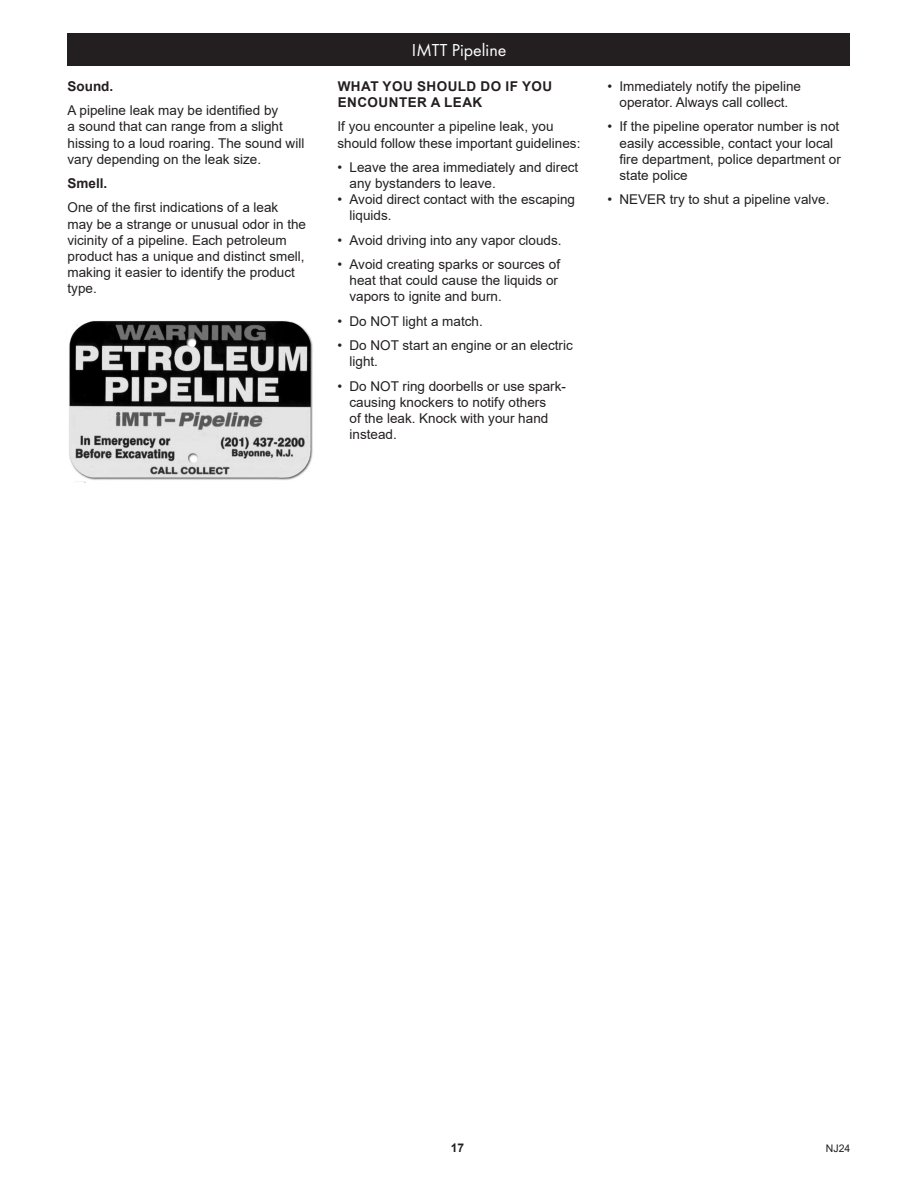
<style>
.page{position:relative;width:918px;height:1188px;background:#fff}
.page>*{position:absolute;margin:0;border:0;box-sizing:border-box;transform-origin:0 0}
.t1{font:18px "Futura PT";color:#fff}
.t2{font:13.5px/16.2px "Arial";color:#231f20}
.t3{font:700 13.5px "Arial";letter-spacing:.035em;color:#231f20}
.t4{font:700 12px "Arial";color:#231f20}
.t5{font:10.5px "Arial";color:#231f20}
</style>
<div class="page">
<div style="left:68px;top:34px;width:782px;height:32px;background:#231f20"></div>
<img style="left:69px;top:321px;width:244px;height:162px">
<p class="t3" style="left:68px;top:77px;width:47px">Sound.</p>
<p class="t2" style="left:68px;top:102px;width:238px">A pipeline leak may be identified by<br>a sound that can range from a slight hissing to a loud roaring. The sound will vary depending on the leak size.</p>
<p class="t3" style="left:68px;top:174px;width:41px">Smell.</p>
<p class="t2" style="left:68px;top:199px;width:240px">One of the first indications of a leak may be a strange or unusual odor in the vicinity of a pipeline. Each petroleum product has a unique and distinct smell, making it easier to identify the product type.</p>
<p class="t1" style="left:412px;top:39px;width:96px">IMTT Pipeline</p>
<p class="t3" style="left:338px;top:77px;width:216px">WHAT YOU SHOULD DO IF YOU</p>
<p class="t3" style="left:338px;top:93px;width:146px">ENCOUNTER A LEAK</p>
<p class="t2" style="left:338px;top:118px;width:244px">If you encounter a pipeline leak, you should follow these important guidelines:</p>
<p class="t2" style="left:350px;top:159px;width:230px;text-indent:-12px">• Leave the area immediately and direct any bystanders to leave.</p>
<p class="t2" style="left:350px;top:191px;width:227px;text-indent:-12px">• Avoid direct contact with the escaping liquids.</p>
<p class="t2" style="left:338px;top:232px;width:226px">• Avoid driving into any vapor clouds.</p>
<p class="t2" style="left:350px;top:256px;width:212px;text-indent:-12px">• Avoid creating sparks or sources of heat that could cause the liquids or vapors to ignite and burn.</p>
<p class="t2" style="left:338px;top:313px;width:147px">• Do NOT light a match.</p>
<p class="t2" style="left:350px;top:337px;width:225px;text-indent:-12px">• Do NOT start an engine or an electric light.</p>
<p class="t2" style="left:350px;top:378px;width:218px;text-indent:-12px">• Do NOT ring doorbells or use spark&shy;causing knockers to notify others<br>of the leak. Knock with your hand instead.</p>
<p class="t2" style="left:608px;top:78px;width:195px;text-align:center">• Immediately notify the pipeline operator. Always call collect.</p>
<p class="t2" style="left:620px;top:118px;width:223px;text-indent:-12px">• If the pipeline operator number is not easily accessible, contact your local fire department, police department or state police</p>
<p class="t2" style="left:608px;top:191px;width:224px">• NEVER try to shut a pipeline valve.</p>
<p class="t4" style="left:451px;top:1139px;width:15px">17</p>
<p class="t5" style="left:826px;top:1141px;width:26px">NJ24</p>
</div>
